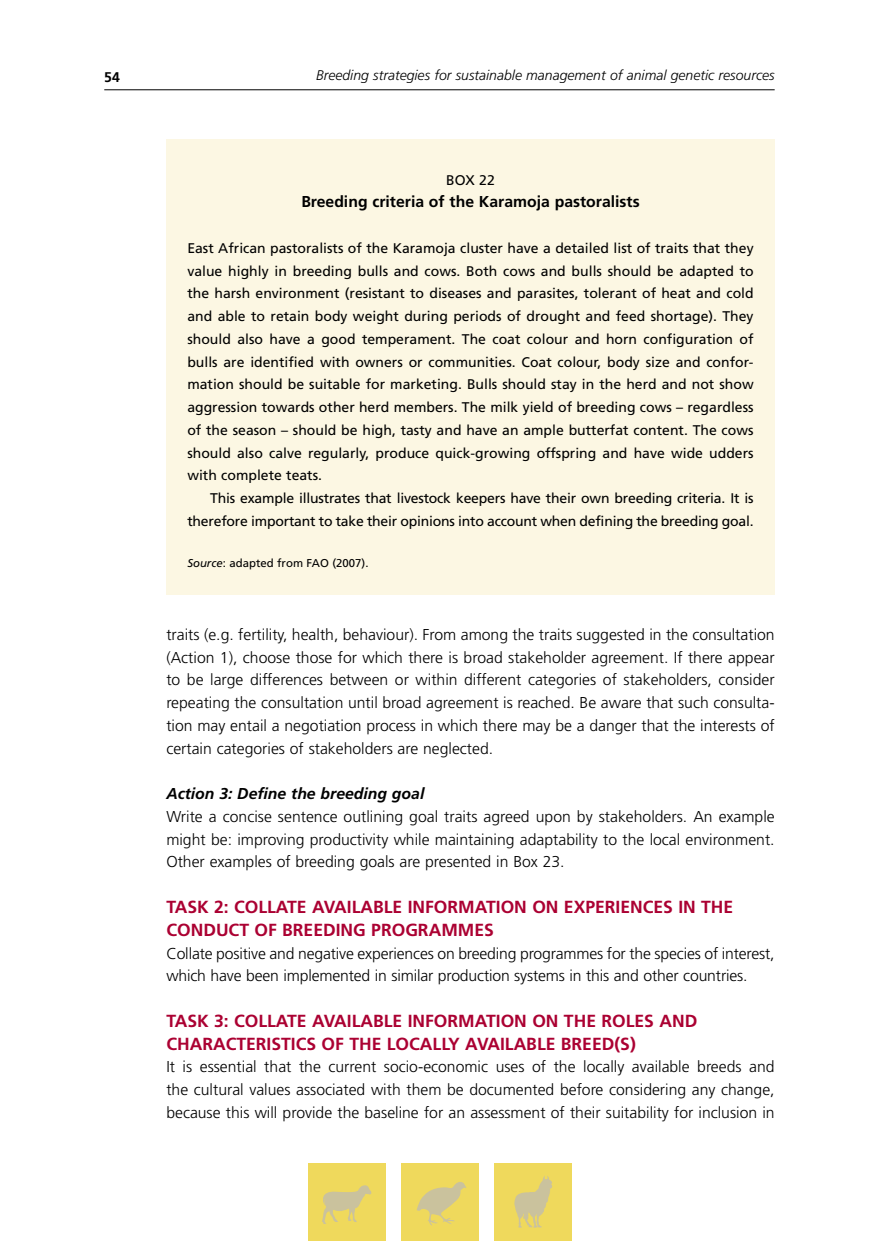
<style>
.page{position:relative;width:874px;height:1241px;background:#fff}
.page>*{position:absolute;margin:0;border:0;box-sizing:border-box;transform-origin:0 0}
.t1{font:700 17.5px/22.8px "Frutiger LT Std";color:#ab0132}
.t2{font:300 15.75px/22.8px "Frutiger LT Std";letter-spacing:-.01em;color:#000;text-align:justify}
.t3{font:700 15.75px "Frutiger LT Std";color:#000}
.t4{font:italic 700 15.75px "Frutiger LT Std";color:#000}
.t5{font:14px/22.8px "Frutiger LT Std";letter-spacing:-.015em;color:#000;text-align:justify}
.t6{font:italic 300 14px "Frutiger LT Std";color:#000}
.t7{font:700 14px "Frutiger LT Std";color:#000}
.t8{font:11.38px "Frutiger LT Std";color:#000}
.s1{font-style:italic}
</style>
<div class="page">
<hr style="left:104px;top:89px;width:670px;height:1px;background:#000">
<div style="left:308px;top:1162px;width:77px;height:78px;background:#efd95c"></div>
<div style="left:401px;top:1162px;width:78px;height:78px;background:#efd95c"></div>
<div style="left:494px;top:1162px;width:78px;height:78px;background:#efd95c"></div>
<svg style="left:514px;top:1176px;width:38px;height:51px"></svg>
<svg style="left:322px;top:1185px;width:50px;height:38px"></svg>
<svg style="left:417px;top:1182px;width:49px;height:43px"></svg>
<div style="left:166px;top:139px;width:608px;height:455px;background:#fcf7e3"></div>
<p class="t7" style="left:104px;top:69px;width:17px">54</p>
<p class="t6" style="left:316px;top:67px;width:460px">Breeding strategies for sustainable management of animal genetic resources</p>
<p class="t5" style="left:446px;top:168px;width:50px">Box 22</p>
<p class="t3" style="left:301px;top:192px;width:339px">Breeding criteria of the Karamoja pastoralists</p>
<p class="t5" style="left:187px;top:236px;width:567px">East African pastoralists of the Karamoja cluster have a detailed list of traits that they value highly in breeding bulls and cows. Both cows and bulls should be adapted to the harsh environment (resistant to diseases and parasites, tolerant of heat and cold and able to retain body weight during periods of drought and feed shortage). They should also have a good temperament. The coat colour and horn configuration of bulls are identified with owners or communities. Coat colour, body size and confor&shy;mation should be suitable for marketing. Bulls should stay in the herd and not show aggression towards other herd members. The milk yield of breeding cows – regardless of the season – should be high, tasty and have an ample butterfat content. The cows should also calve regularly, produce quick-growing offspring and have wide udders with complete teats.</p>
<p class="t5" style="left:187px;top:487px;width:567px;text-align:right">This example illustrates that livestock keepers have their own breeding criteria. It is therefore important to take their opinions into account when defining the breeding goal.</p>
<p class="t8" style="left:187px;top:556px;width:182px"><span class="s1">Source</span>: adapted from FAO (2007).</p>
<p class="t2" style="left:166px;top:623px;width:609px">traits (e.g. fertility, health, behaviour). From among the traits suggested in the consultation (Action 1), choose those for which there is broad stakeholder agreement. If there appear to be large differences between or within different categories of stakeholders, consider repeating the consultation until broad agreement is reached. Be aware that such consulta&shy;tion may entail a negotiation process in which there may be a danger that the interests of certain categories of stakeholders are neglected.</p>
<p class="t4" style="left:166px;top:784px;width:259px">Action 3: Define the breeding goal</p>
<p class="t2" style="left:166px;top:805px;width:609px">Write a concise sentence outlining goal traits agreed upon by stakeholders. An example might be: improving productivity while maintaining adaptability to the local environment.<br>Other examples of breeding goals are presented in Box 23.</p>
<p class="t1" style="left:166px;top:895px;width:568px">TASK 2: COLLATE AVAILABLE INFORMATION ON EXPERIENCES IN TH E<br>CON DUCT OF BREEDING PROGRAMMES</p>
<p class="t2" style="left:166px;top:941px;width:609px">Collate positive and negative experiences on breeding programmes for the species of interest, which have been implemented in similar production systems in this and other countries.</p>
<p class="t1" style="left:166px;top:1009px;width:532px">TASK 3: COLLATE AVAILABLE INFORMATION ON TH E ROLES AND<br>CHARACTERISTICS OF TH E LOCALLY</p>
<p class="t1" style="left:465px;top:1032px;width:172px">AVAILABLE BREED(S)</p>
<p class="t2" style="left:166px;top:1055px;width:609px">It is essential that the current socio-economic uses of the locally available breeds and the cultural values associated with them be documented before considering any change, because this will provide the baseline for an assessment of their suitability for inclusion in</p>
</div>
